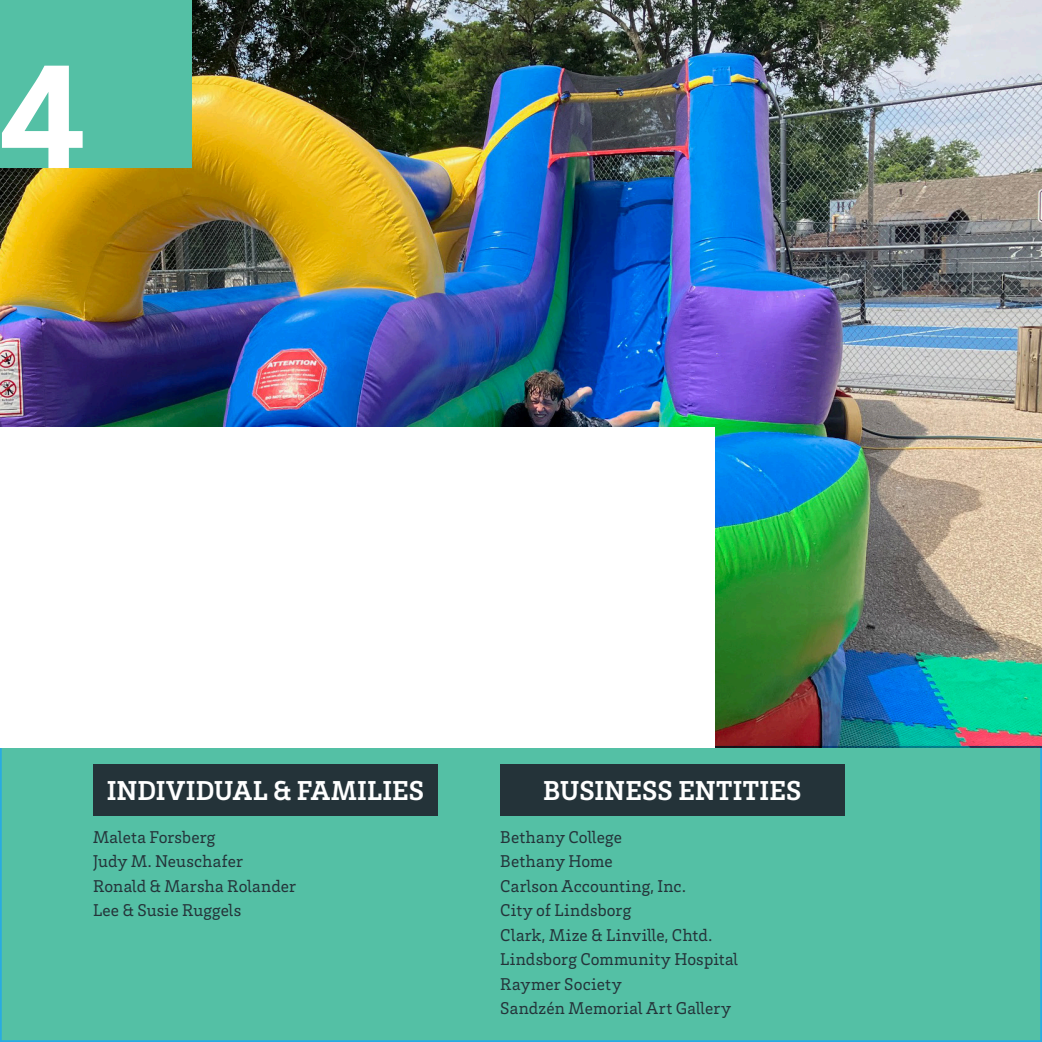
<style>
.page{position:relative;width:1042px;height:1042px;background:#fff}
.page>*{position:absolute;margin:0;border:0;box-sizing:border-box;transform-origin:0 0}
.Content_Number_94_pt{font:900 151.38px "Brix Slab";color:#fff}
.Heading_-_Align_Left{font:700 28px "Brix Slab";letter-spacing:.005em;color:#fff}
.Body_Text_-_Regular__Justify{font:17.5px "Brix Slab";letter-spacing:.01em;color:#243339}
</style>
<div class="page">
<img style="left:0;top:0;width:1042px;height:746px">
<div style="left:0;top:0;width:192px;height:168px;background:#54c0a5"></div>
<div style="left:0;top:746px;width:1042px;height:296px;background:#54c0a5;border:2px solid #29abe2"></div>
<div style="left:0;top:427px;width:714px;height:320px;background:#fff"></div>
<div style="left:93px;top:764px;width:345px;height:51px;background:#243339"></div>
<div style="left:500px;top:764px;width:345px;height:51px;background:#243339"></div>
<p class="Content_Number_94_pt" style="left:0;top:17px;width:87px">4</p>
<p class="Heading_-_Align_Left" style="left:107px;top:772px;width:319px">INDIVIDUAL &amp; FAMILIES</p>
<p class="Body_Text_-_Regular__Justify" style="left:93px;top:825px;width:124px">Maleta Forsberg</p>
<p class="Body_Text_-_Regular__Justify" style="left:93px;top:850px;width:152px">Judy M. Neuschafer</p>
<p class="Body_Text_-_Regular__Justify" style="left:93px;top:874px;width:205px">Ronald &amp; Marsha Rolander</p>
<p class="Body_Text_-_Regular__Justify" style="left:93px;top:899px;width:150px">Lee &amp; Susie Ruggels</p>
<p class="Heading_-_Align_Left" style="left:543px;top:772px;width:260px">BUSINESS ENTITIES</p>
<p class="Body_Text_-_Regular__Justify" style="left:500px;top:825px;width:123px">Bethany College</p>
<p class="Body_Text_-_Regular__Justify" style="left:500px;top:850px;width:114px">Bethany Home</p>
<p class="Body_Text_-_Regular__Justify" style="left:500px;top:874px;width:187px">Carlson Accounting, Inc.</p>
<p class="Body_Text_-_Regular__Justify" style="left:500px;top:899px;width:133px">City of Lindsborg</p>
<p class="Body_Text_-_Regular__Justify" style="left:500px;top:923px;width:213px">Clark, Mize &amp; Linville, Chtd.</p>
<p class="Body_Text_-_Regular__Justify" style="left:500px;top:948px;width:239px">Lindsborg Community Hospital</p>
<p class="Body_Text_-_Regular__Justify" style="left:500px;top:972px;width:123px">Raymer Society</p>
<p class="Body_Text_-_Regular__Justify" style="left:500px;top:997px;width:232px">Sandzén Memorial Art Gallery</p>
</div>
